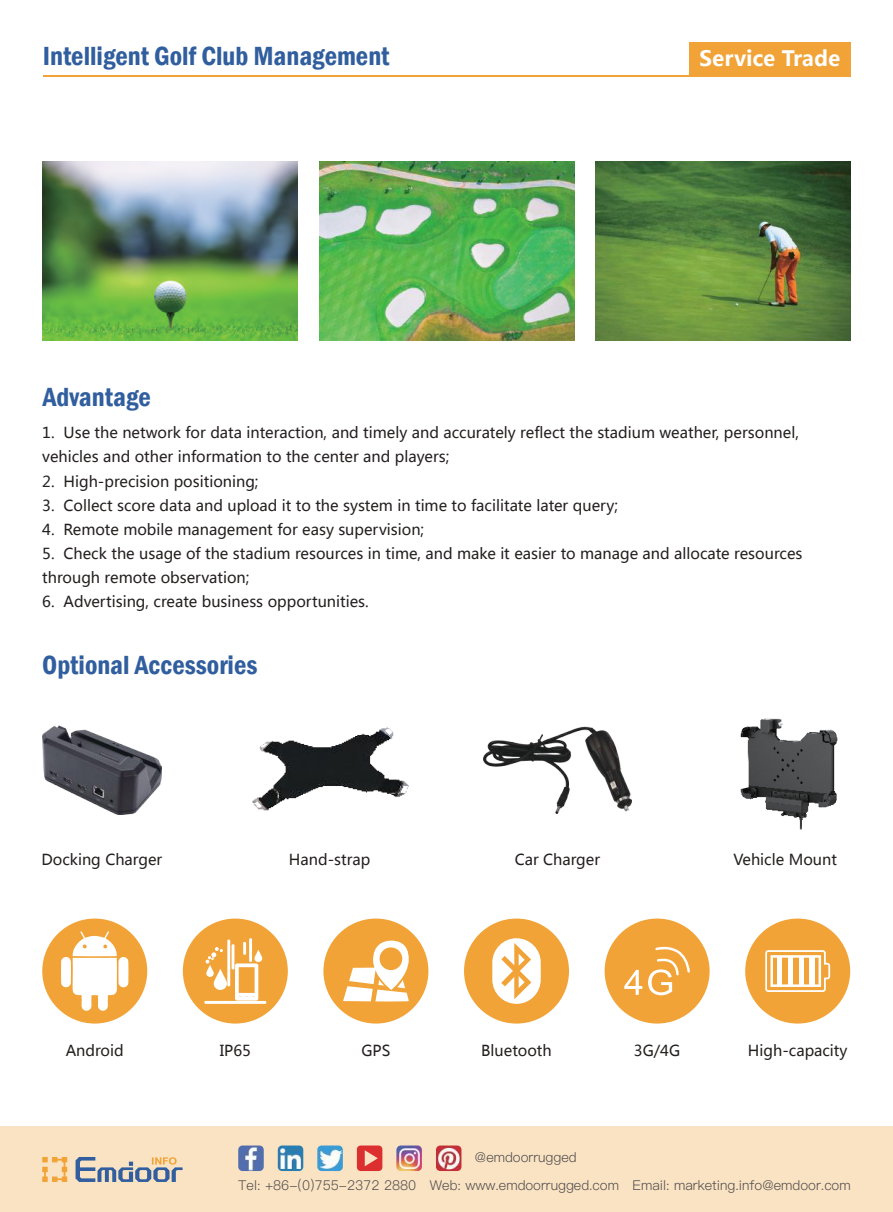
<style>
.page{position:relative;width:893px;height:1212px;background:#fff}
.page>*{position:absolute;margin:0;border:0;box-sizing:border-box;transform-origin:0 0}
.t1{font:600 condensed 27px "Franklin Gothic";color:#305e9e}
.t2{font:700 21px "Microsoft Ya Hei";color:#fff}
.t3{font:15px/24px "Microsoft Ya Hei";color:#241f1f}
.t4{font:13.5px "Ping Fang SC Regular";color:#4e4b4c}
</style>
<div class="page">
<div style="left:605px;top:918px;width:105px;height:105px;background:#f1a337;border-radius:50%"></div>
<svg style="left:624px;top:946px;width:66px;height:49px"></svg>
<div style="left:745px;top:918px;width:105px;height:105px;background:#f1a337;border-radius:50%"></div>
<div style="left:42px;top:918px;width:105px;height:105px;background:#f1a337;border-radius:50%"></div>
<div style="left:183px;top:918px;width:105px;height:105px;background:#f1a337;border-radius:50%"></div>
<svg style="left:204px;top:938px;width:62px;height:66px"></svg>
<div style="left:323px;top:918px;width:105px;height:105px;background:#f1a337;border-radius:50%"></div>
<svg style="left:343px;top:941px;width:66px;height:60px"></svg>
<div style="left:464px;top:918px;width:105px;height:105px;background:#f1a337;border-radius:50%"></div>
<svg style="left:492px;top:938px;width:49px;height:66px"></svg>
<img style="left:740px;top:718px;width:98px;height:112px">
<img style="left:252px;top:727px;width:157px;height:84px">
<img style="left:483px;top:727px;width:149px;height:87px">
<img style="left:42px;top:726px;width:119px;height:89px">
<div style="left:0;top:1127px;width:893px;height:85px;background:#fae3c3"></div>
<svg style="left:76px;top:1157px;width:107px;height:25px"></svg>
<svg style="left:42px;top:1157px;width:25px;height:25px"></svg>
<svg style="left:357px;top:1145px;width:25px;height:26px"></svg>
<img style="left:238px;top:1145px;width:26px;height:26px">
<img style="left:278px;top:1145px;width:25px;height:26px">
<img style="left:317px;top:1145px;width:26px;height:26px">
<img style="left:396px;top:1145px;width:26px;height:26px">
<img style="left:436px;top:1145px;width:25px;height:26px">
<div style="left:689px;top:43px;width:162px;height:34px;background:#f1a337"></div>
<hr style="left:43px;top:75px;width:689px;height:2px;background:#f1a337">
<img style="left:43px;top:162px;width:255px;height:178px">
<img style="left:319px;top:162px;width:255px;height:178px">
<img style="left:596px;top:162px;width:255px;height:178px">
<svg style="left:61px;top:931px;width:68px;height:82px"></svg>
<svg style="left:765px;top:950px;width:65px;height:42px"></svg>
<div style="left:777px;top:957px;width:5px;height:27px;background:#fff"></div>
<div style="left:788px;top:957px;width:5px;height:27px;background:#fff"></div>
<div style="left:799px;top:957px;width:5px;height:27px;background:#fff"></div>
<div style="left:809px;top:957px;width:5px;height:27px;background:#fff"></div>
<h1 class="t1" style="left:43px;top:38px;width:348px">Intelligent Golf Club Management</h1>
<h2 class="t2" style="left:699px;top:44px;width:142px">Service Trade</h2>
<h1 class="t1" style="left:43px;top:378px;width:110px">Advantage</h1>
<p class="t3" style="left:42px;top:421px;width:758px">1. Use the network for data interaction, and timely and accurately reflect the stadium weather, personnel, vehicles and other information to the center and players;</p>
<p class="t3" style="left:42px;top:469px;width:218px">2. High-precision positioning;</p>
<p class="t3" style="left:42px;top:493px;width:577px">3. Collect score data and upload it to the system in time to facilitate later query;</p>
<p class="t3" style="left:42px;top:517px;width:383px">4. Remote mobile management for easy supervision;</p>
<p class="t3" style="left:42px;top:541px;width:762px">5. Check the usage of the stadium resources in time, and make it easier to manage and allocate resources through remote observation;</p>
<p class="t3" style="left:42px;top:589px;width:328px">6. Advertising, create business opportunities.</p>
<h1 class="t1" style="left:42px;top:646px;width:217px">Optional Accessories</h1>
<p class="t3" style="left:41px;top:847px;width:122px">Docking Charger</p>
<p class="t3" style="left:289px;top:847px;width:83px">Hand-strap</p>
<p class="t3" style="left:515px;top:847px;width:87px">Car Charger</p>
<p class="t3" style="left:733px;top:847px;width:105px">Vehicle Mount</p>
<p class="t3" style="left:66px;top:1038px;width:60px">Android</p>
<p class="t3" style="left:220px;top:1038px;width:33px">IP65</p>
<p class="t3" style="left:361px;top:1038px;width:30px">GPS</p>
<p class="t3" style="left:481px;top:1038px;width:72px">Bluetooth</p>
<p class="t3" style="left:634px;top:1038px;width:48px">3G/4G</p>
<p class="t3" style="left:748px;top:1038px;width:101px">High-capacity</p>
<p class="t4" style="left:475px;top:1149px;width:103px">@emdoorrugged</p>
<p class="t4" style="left:238px;top:1177px;width:614px">Tel: +86-(0)755-2372 2880 Web: www.emdoorrugged.com Email: marketing.info@emdoor.com</p>
</div>
